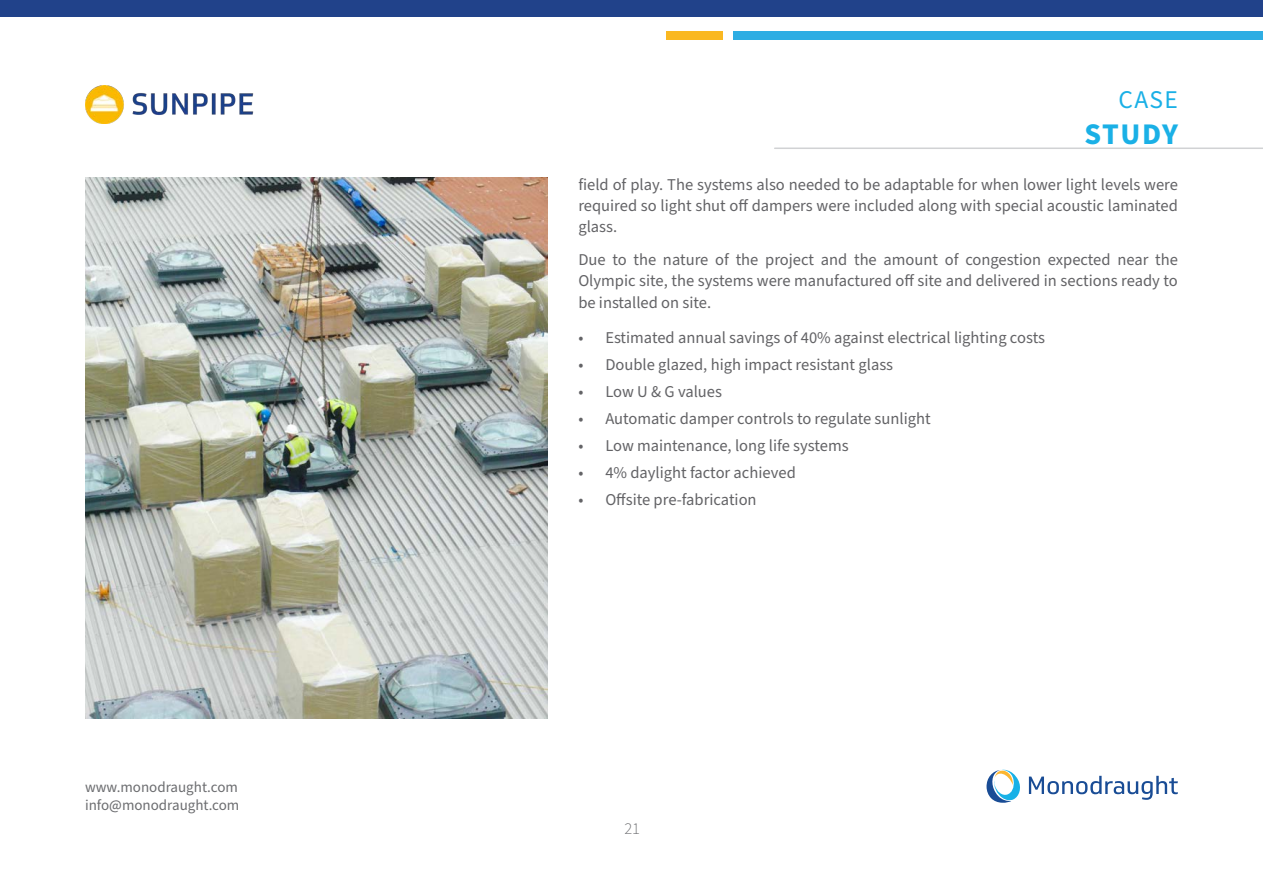
<style>
.page{position:relative;width:1263px;height:893px;background:#fff}
.page>*{position:absolute;margin:0;border:0;box-sizing:border-box;transform-origin:0 0}
.t1{font:700 30px "Source Sans Pro";letter-spacing:.04em;color:#1ab0e6}
.t2{font:25.5px "Source Sans Pro";color:#1ab0e6}
.BODY{font:16.5px/21px "Source Sans Pro";color:#636366;text-align:justify}
.t3{font:300 16.5px "Source Sans Pro";color:#6c6d70}
.t4{font:15px/18px "Source Sans Pro";color:#6c6d70}
</style>
<div class="page">
<div style="left:0;top:0;width:1263px;height:16px;background:#21428a"></div>
<div style="left:733px;top:31px;width:530px;height:9px;background:#2eade3"></div>
<div style="left:666px;top:31px;width:56px;height:9px;background:#fab821"></div>
<svg style="left:986px;top:769px;width:34px;height:34px"></svg>
<svg style="left:1029px;top:776px;width:149px;height:24px"></svg>
<hr style="left:775px;top:148px;width:488px;height:1px;background:#d1d2d4">
<img style="left:85px;top:177px;width:462px;height:542px">
<img style="left:85px;top:85px;width:169px;height:39px">
<p class="t4" style="left:85px;top:779px;width:156px">www.monodraught.com info@monodraught.com</p>
<p class="t2" style="left:1118px;top:82px;width:61px">CASE</p>
<p class="t1" style="left:1084px;top:113px;width:95px">STUDY</p>
<p class="BODY" style="left:578px;top:174px;width:601px">field of play. The systems also needed to be adaptable for when lower light levels were required so light shut off dampers were included along with special acoustic laminated glass.</p>
<p class="BODY" style="left:578px;top:249px;width:601px">Due to the nature of the project and the amount of congestion expected near the<br>Olympic site, the systems were manufactured off site and delivered in sections ready to</p>
<p class="BODY" style="left:578px;top:293px;width:134px">be installed on site.</p>
<p class="BODY" style="left:578px;top:327px;width:468px">• Estimated annual savings of 40% against electrical lighting costs</p>
<p class="BODY" style="left:578px;top:354px;width:316px">• Double glazed, high impact resistant glass</p>
<p class="BODY" style="left:578px;top:381px;width:145px">• Low U &amp; G values</p>
<p class="BODY" style="left:578px;top:408px;width:354px">• Automatic damper controls to regulate sunlight</p>
<p class="BODY" style="left:578px;top:435px;width:272px">• Low maintenance, long life systems</p>
<p class="BODY" style="left:578px;top:462px;width:219px">• 4% daylight factor achieved</p>
<p class="BODY" style="left:578px;top:489px;width:180px">• Offsite pre-fabrication</p>
<p class="t3" style="left:624px;top:818px;width:17px">21</p>
</div>
